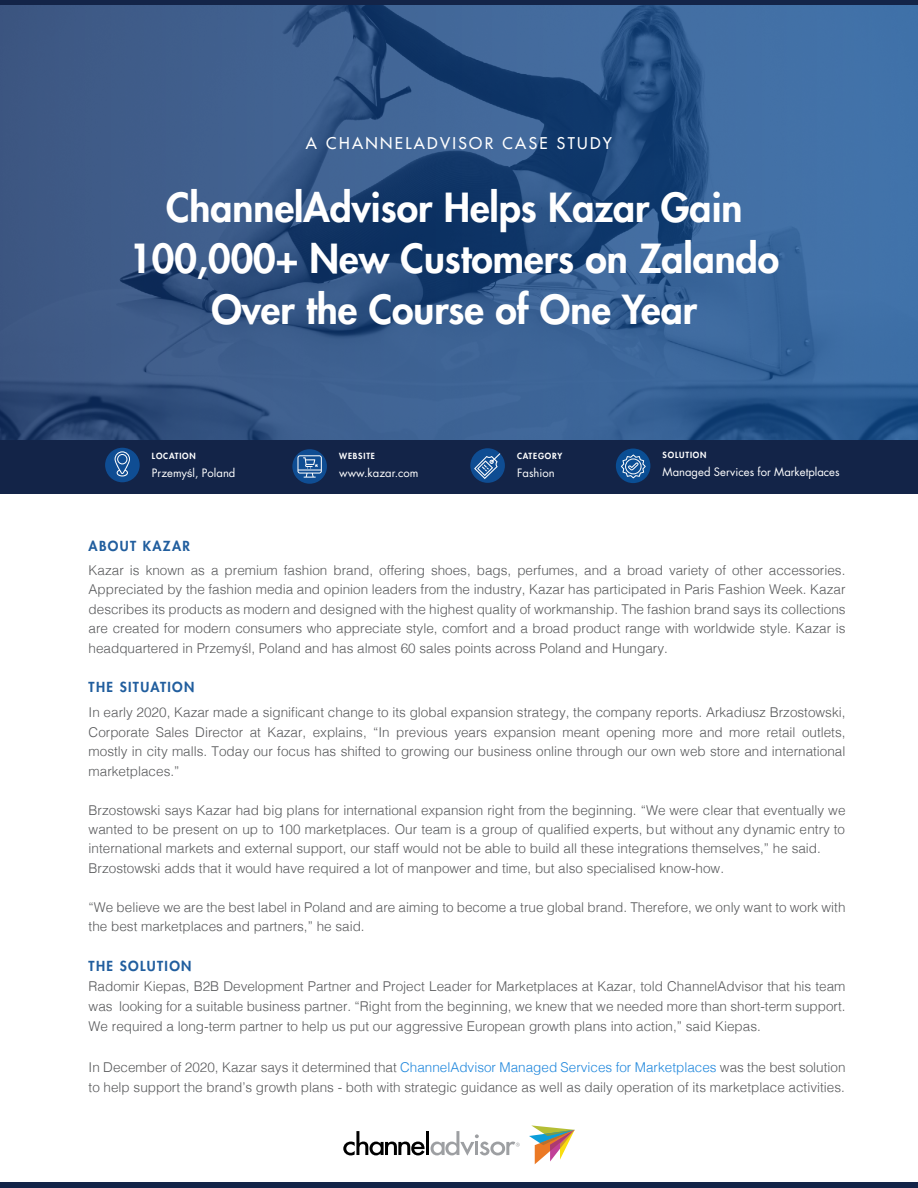
<style>
.page{position:relative;width:918px;height:1188px;background:#fff}
.page>*{position:absolute;margin:0;border:0;box-sizing:border-box;transform-origin:0 0}
.t1{font:800 39px/51px "Futura Std";color:#fff;text-align:center}
.t2{font:500 15.75px "Futura Std";letter-spacing:.15em;color:#fff}
.t3{font:300 13.5px/19.5px "Helvetica";color:#58595b;text-align:justify}
.t4{font:800 13.5px "Futura Std";letter-spacing:.1em;color:#215e9e}
.t5{font:11.25px "Futura Std";color:#fff}
.t6{font:800 8.25px "Futura Std";letter-spacing:.1em;color:#fff}
.s1{font-family:"Helvetica";font-size:10.5px}
.s2{font-style:inherit}
.s3{color:#2087dc}
</style>
<div class="page">
<svg style="left:0;top:5px;width:918px;height:435px;background:#355a8c"></svg>
<div style="left:0;top:440px;width:918px;height:53px;background:#132448"></div>
<svg style="left:529px;top:1125px;width:46px;height:39px"></svg>
<svg style="left:343px;top:1131px;width:82px;height:24px"></svg>
<hr style="left:426px;top:1131px;width:3px;height:24px;background:#000">
<svg style="left:431px;top:1131px;width:89px;height:25px"></svg>
<div style="left:0;top:0;width:918px;height:5px;background:#132448"></div>
<div style="left:0;top:1183px;width:918px;height:5px;background:#132448"></div>
<svg style="left:470px;top:448px;width:35px;height:35px"></svg>
<svg style="left:474px;top:453px;width:27px;height:27px"></svg>
<svg style="left:292px;top:449px;width:35px;height:35px"></svg>
<svg style="left:297px;top:455px;width:25px;height:23px"></svg>
<div style="left:105px;top:448px;width:35px;height:34px;background:#0f4d93;border-radius:50%"></div>
<svg style="left:115px;top:451px;width:15px;height:26px"></svg>
<div style="left:616px;top:449px;width:34px;height:34px;background:#0a4e94;border-radius:50%"></div>
<svg style="left:621px;top:454px;width:25px;height:24px"></svg>
<p class="t2" style="left:306px;top:134px;width:308px">A CHANNELADVISOR CASE STUDY</p>
<h1 class="t1" style="left:129px;top:182px;width:652px">ChannelAdvisor Helps Kazar Gain<br>100,000+ New Customers on Zalando<br>Over the Course of One Year</h1>
<p class="t6" style="left:152px;top:451px;width:45px">LOCATION</p>
<p class="t5" style="left:152px;top:465px;width:85px">Przemy<span class="s1">ś</span>l, Poland</p>
<p class="t6" style="left:339px;top:450px;width:37px">WEBSITE</p>
<p class="t5" style="left:339px;top:465px;width:81px">www.kazar.com</p>
<p class="t6" style="left:517px;top:451px;width:47px">CATEGORY</p>
<p class="t5" style="left:517px;top:466px;width:39px">Fashion</p>
<p class="t6" style="left:663px;top:450px;width:45px">SOLUTION</p>
<p class="t5" style="left:663px;top:465px;width:178px">Managed Services for Marketplaces</p>
<p class="t4" style="left:89px;top:537px;width:103px">ABOUT KAZAR</p>
<p class="t3" style="left:89px;top:559px;width:758px">Kazar is known as a premium fashion brand, offering shoes, bags, perfumes, and a broad variety of other accessories.<br>Appreciated by the fashion media and opinion leaders from the industry, Kazar has participated in Paris Fashion Week. Kazar describes its products as modern and designed with the highest quality of workmanship. The fashion brand says its collections are created for modern consumers who appreciate style, comfort and a broad product range with worldwide style. Kazar is headquartered in Przemyśl, Poland and has almost 60 sales points across Poland and Hungary.</p>
<p class="t4" style="left:89px;top:678px;width:107px">THE SITUATION</p>
<p class="t3" style="left:89px;top:702px;width:758px">In early 2020, Kazar made a significant change to its global expansion strategy, the company reports. Arkadiusz Brzostowski, Corporate Sales Director at Kazar, explains, “In previous years expansion meant opening more and more retail outlets, mostly in city malls. Today our focus has shifted to growing our business online through our own web store and international marketplaces.”</p>
<p class="t3" style="left:89px;top:799px;width:758px;text-align:left">Brzostowski says Kazar had big plans for international expansion right from the beginning. “We were clear that eventually we wanted to be present on up to 100 marketplaces. Our team is a group of qualified experts, but without any dynamic entry to international markets and external support, our staff would not be able to build all these integrations themselves,” he said.<br>Brzostowski adds that it would have required a lot of manpower and time, but also speciali<span class="s2">s</span>ed know-how.</p>
<p class="t3" style="left:89px;top:896px;width:758px">“We believe we are the best label in Poland and are aiming to become a true global brand. Therefore, we only want to work with the best marketplaces and partners,” he said.</p>
<p class="t4" style="left:89px;top:958px;width:104px">THE SOLUTION</p>
<p class="t3" style="left:89px;top:975px;width:758px;line-height:20.1px">Radomir Kiepas, B2B Development Partner and Project Leader for Marketplaces at Kazar, told ChannelAdvisor that his team was looking for a suitable business partner. “Right from the beginning, we knew that we needed more than short-term support.<br>We required a long-term partner to help us put our aggressive European growth plans into action,” said Kiepas.</p>
<p class="t3" style="left:89px;top:1056px;width:758px;line-height:20.1px">In December of 2020, Kazar says it determined that <span class="s3">ChannelAdvisor Managed Services for Marketplaces</span> was the best solution to help support the brand’s growth plans - both with strategic guidance as well as daily operation of its marketplace activities.</p>
</div>
